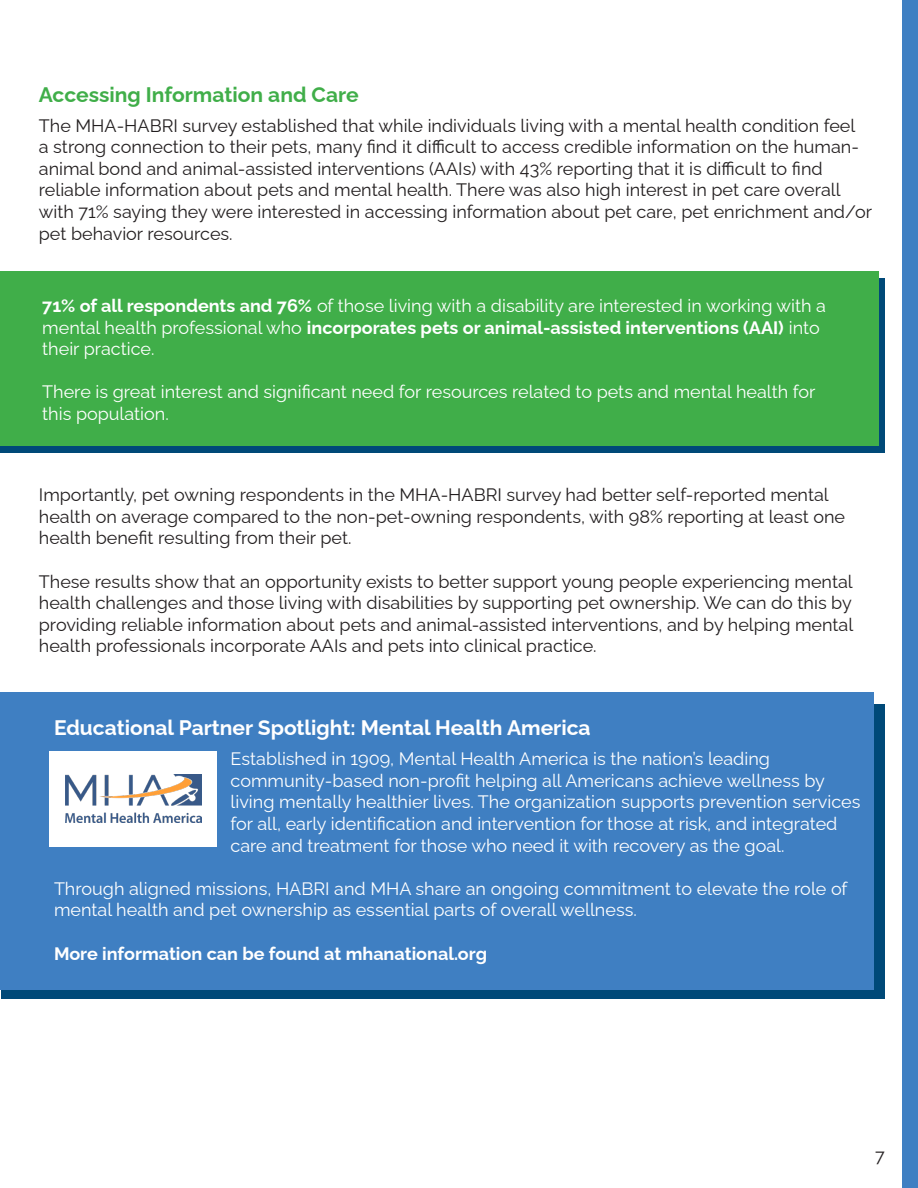
<style>
.page{position:relative;width:918px;height:1188px;background:#fff}
.page>*{position:absolute;margin:0;border:0;box-sizing:border-box;transform-origin:0 0}
.t1{font:700 21px "Raleway";color:#fff}
.t2{font:700 21px "Raleway";color:#40ae49}
.t3{font:18px/21.6px "Raleway";color:#231f20}
.t4{font:18px/21.6px "Raleway";color:#fff}
.t5{font:700 18px "Raleway";color:#fff}
.s1{font-weight:700}
</style>
<div class="page">
<div style="left:903px;top:0;width:15px;height:1188px;background:#3f7fc2"></div>
<div style="left:1px;top:704px;width:884px;height:295px;background:#004978"></div>
<div style="left:1px;top:692px;width:873px;height:297px;background:#3f7fc2"></div>
<div style="left:50px;top:751px;width:167px;height:95px;background:#fff"></div>
<img style="left:65px;top:775px;width:137px;height:47px">
<div style="left:0;top:278px;width:885px;height:175px;background:#004978"></div>
<div style="left:0;top:271px;width:878px;height:174px;background:#40ae49"></div>
<p class="t2" style="left:39px;top:77px;width:321px">Accessing Information and Care</p>
<p class="t3" style="left:39px;top:112px;width:835px">The MHA-HABRI survey established that while individuals living with a mental health condition feel<br>a strong connection to their pets, many find it difficult to access credible information on the human&shy;animal bond and animal-assisted interventions (AAIs) with 43% reporting that it is difficult to find reliable information about pets and mental health. There was also high interest in pet care overall with 71% saying they were interested in accessing information about pet care, pet enrichment and/or pet behavior resources.</p>
<p class="t4" style="left:42px;top:293px;width:785px"><span class="s1">71% of all respondents and 76%</span> of those living with a disability are interested in working with a mental health professional who <span class="s1">incorporates pets or animal-assisted interventions (AAI)</span> into</p>
<p class="t4" style="left:42px;top:336px;width:114px">their practice.</p>
<p class="t4" style="left:42px;top:379px;width:775px">There is great interest and significant need for resources related to pets and mental health for</p>
<p class="t4" style="left:42px;top:401px;width:128px">this population.</p>
<p class="t3" style="left:39px;top:482px;width:808px">Importantly, pet owning respondents in the MHA-HABRI survey had better self-reported mental health on average compared to the non-pet-owning respondents, with 98% reporting at least one health benefit resulting from their pet.</p>
<p class="t3" style="left:39px;top:568px;width:816px;text-align:justify">These results show that an opportunity exists to better support young people experiencing mental health challenges and those living with disabilities by supporting pet ownership. We can do this by providing reliable information about pets and animal-assisted interventions, and by helping mental health professionals incorporate AAIs and pets into clinical practice.</p>
<p class="t1" style="left:54px;top:711px;width:538px">Educational Partner Spotlight: Mental Health America</p>
<p class="t4" style="left:231px;top:746px;width:631px">Established in 1909, Mental Health America is the nation’s leading community-based non-profit helping all Americans achieve wellness by living mentally healthier lives. The organization supports prevention services for all, early identification and intervention for those at risk, and integrated care and treatment for those who need it with recovery as the goal.</p>
<p class="t4" style="left:54px;top:876px;width:795px">Through aligned missions, HABRI and MHA share an ongoing commitment to elevate the role of mental health and pet ownership as essential parts of overall wellness.</p>
<p class="t5" style="left:54px;top:939px;width:435px">More information can be found at mhanational.org</p>
<p class="t3" style="left:875px;top:1143px;width:11px">7</p>
</div>
